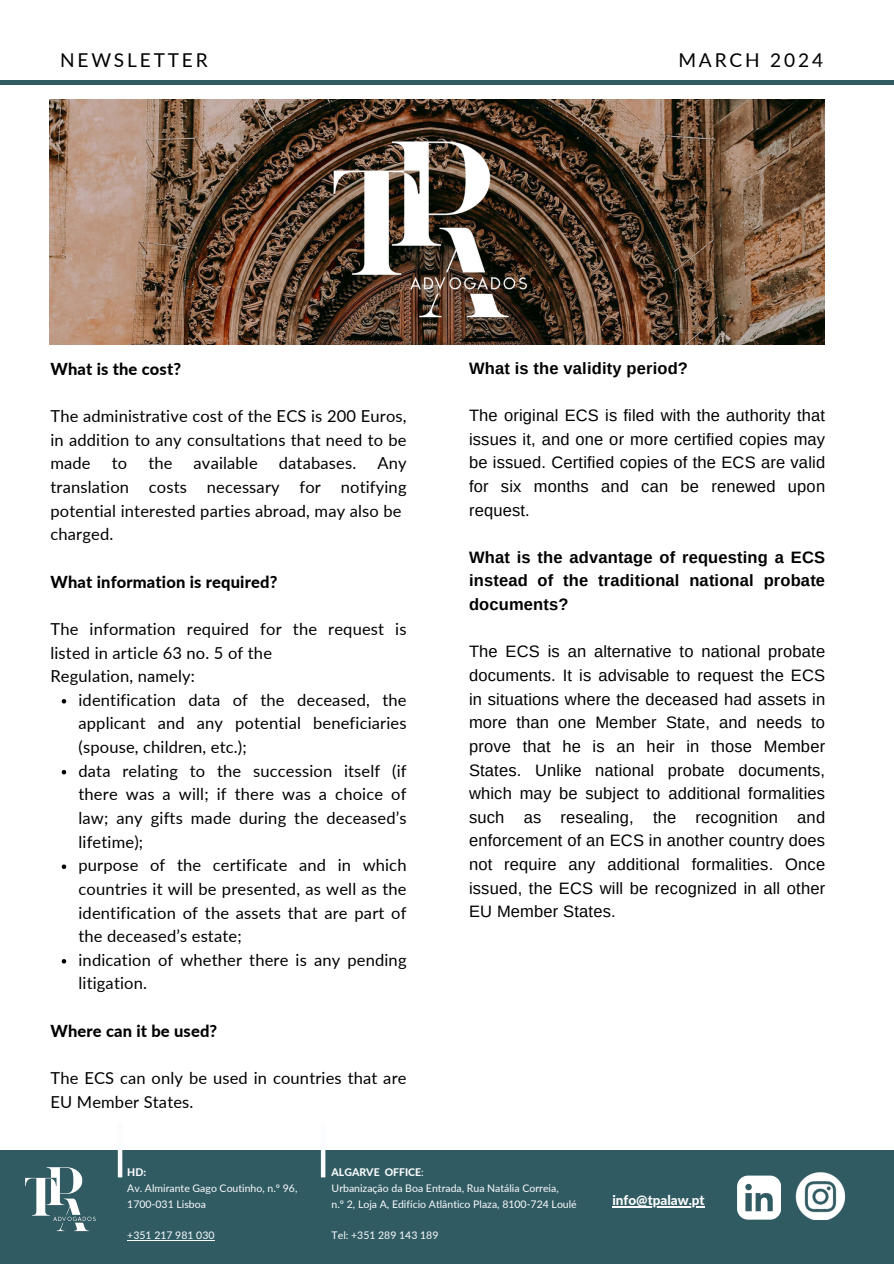
<style>
.page{position:relative;width:894px;height:1264px;background:#fff}
.page>*{position:absolute;margin:0;border:0;box-sizing:border-box;transform-origin:0 0}
.t1{font:19.05px "Lato";letter-spacing:.15em;color:#000}
.t2{font:16.5px/23.7px "Lato";letter-spacing:.01em;color:#000}
.t3{font:16.5px/23.7px "Arimo";letter-spacing:.01em;color:#000;text-align:justify}
.t4{font:700 16.5px/23.7px "Arimo";letter-spacing:.01em;color:#000;text-align:justify}
.t5{font:800 16.5px "Lato";letter-spacing:.01em;color:#000}
.t6{font:800 13.5px "Lato";color:#fff}
.t7{font:10.5px/15.8px "Lato";color:#fafcfd}
.t8{font:800 10.5px "Lato";color:#fafcfd}
.s1{font-weight:800}
</style>
<div class="page">
<hr style="left:0;top:81px;width:893px;height:3px;background:#315b63">
<svg style="left:62px;top:699px;width:4px;height:4px"></svg>
<svg style="left:62px;top:770px;width:4px;height:4px"></svg>
<svg style="left:62px;top:864px;width:4px;height:5px"></svg>
<svg style="left:62px;top:959px;width:4px;height:4px"></svg>
<img style="left:50px;top:99px;width:774px;height:245px">
<img style="left:325px;top:80px;width:207px;height:265px">
<div style="left:0;top:1150px;width:893px;height:113px;background:#315b63"></div>
<svg style="left:737px;top:1175px;width:43px;height:44px"></svg>
<img style="left:25px;top:1167px;width:71px;height:65px">
<img style="left:795px;top:1172px;width:51px;height:47px">
<hr style="left:118px;top:1123px;width:4px;height:54px;background:#fafcfd">
<hr style="left:321px;top:1123px;width:4px;height:54px;background:#fafcfd">
<hr style="left:612px;top:1206px;width:92px;height:1px;background:#fff">
<hr style="left:127px;top:1240px;width:87px;height:1px;background:#fafcfd">
<p class="t1" style="left:60px;top:49px;width:149px">NEWSLETTER</p>
<p class="t1" style="left:678px;top:49px;width:146px">MARCH 2024</p>
<p class="t5" style="left:50px;top:358px;width:132px">What is the cost?</p>
<p class="t2" style="left:50px;top:404px;width:357px;text-align:justify">The administrative cost of the ECS is 200 Euros, in addition to any consultations that need to be made</p>
<p class="t2" style="left:112px;top:451px;width:17px">to</p>
<p class="t2" style="left:148px;top:451px;width:26px">the</p>
<p class="t2" style="left:193px;top:451px;width:66px">available</p>
<p class="t2" style="left:279px;top:451px;width:79px">databases.</p>
<p class="t2" style="left:50px;top:451px;width:357px;text-indent:327px">Any translation costs necessary for notifying potential interested parties abroad, may also be charged.</p>
<p class="t5" style="left:50px;top:571px;width:228px">What information is required?</p>
<p class="t2" style="left:50px;top:616px;width:357px">The information required for the request is listed in article 63 no. 5 of the<br>Regulation, namely:</p>
<p class="t2" style="left:78px;top:687px;width:329px">identification data of the deceased, the applicant and any potential beneficiaries (spouse, children, etc.);<br>data relating to the succession itself (if there was a will; if there was a choice of law; any gifts made during the deceased’s lifetime);<br>purpose of the certificate and in which countries it will be presented, as well as the identification of the assets that are part of the deceased’s estate;<br>indication of whether there is any pending litigation.</p>
<p class="t5" style="left:50px;top:1020px;width:168px">Where can it be used?</p>
<p class="t2" style="left:50px;top:1065px;width:357px">The ECS can only be used in countries that are<br>EU Member States.</p>
<p class="t4" style="left:469px;top:356px;width:220px">What is the validity period?</p>
<p class="t3" style="left:469px;top:403px;width:357px">The original ECS is filed with the authority that issues it, and one or more certified copies may be issued. Certified copies of the ECS are valid for six months and can be renewed upon request.</p>
<p class="t4" style="left:469px;top:545px;width:357px">What is the advantage of requesting a ECS instead of the traditional national probate documents?</p>
<p class="t3" style="left:469px;top:639px;width:357px">The ECS is an alternative to national probate documents. It is advisable to request the ECS in situations where the deceased had assets in more than one Member State, and needs to prove that he is an heir in those Member States. Unlike national probate documents, which may be subject to additional formalities such as resealing, the recognition and enforcement of an ECS in another country does not require any additional formalities. Once issued, the ECS will be recognized in all other EU Member States.</p>
<p class="t8" style="left:127px;top:1165px;width:20px">HD:</p>
<p class="t7" style="left:127px;top:1180px;width:171px">Av. Almirante Gago Coutinho, n.º 96,<br>1700-031 Lisboa</p>
<p class="t7" style="left:127px;top:1227px;width:89px">+351 217 981 030</p>
<p class="t7" style="left:331px;top:1164px;width:247px"><span class="s1">ALGARVE OFFICE</span>:<br>Urbanização da Boa Entrada, Rua Natália Correia,<br>n.º 2, Loja A, Edifício Atlântico Plaza, 8100-724 Loulé</p>
<p class="t7" style="left:331px;top:1227px;width:108px">Tel: +351 289 143 189</p>
<p class="t6" style="left:612px;top:1192px;width:94px">info@tpalaw.pt</p>
</div>
